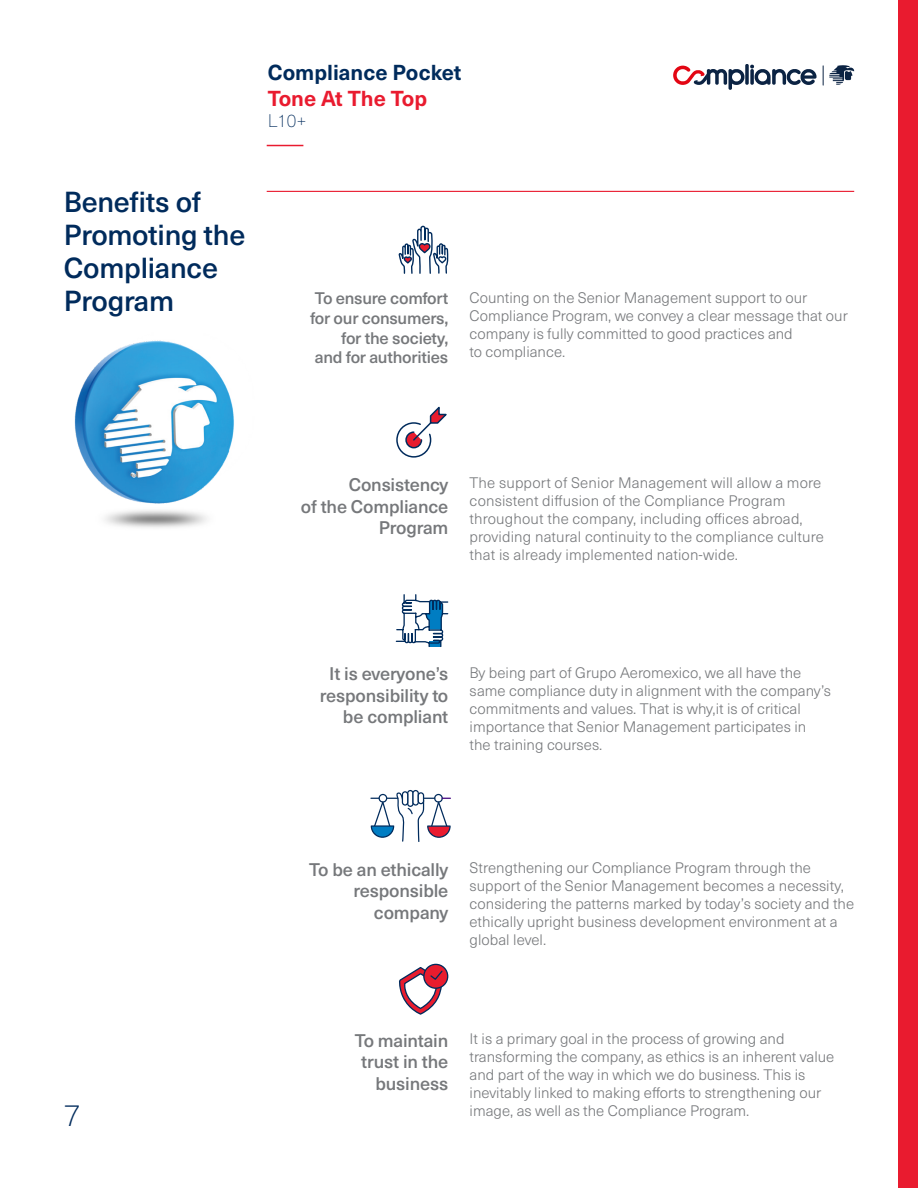
<style>
.page{position:relative;width:918px;height:1188px;background:#fff}
.page>*{position:absolute;margin:0;border:0;box-sizing:border-box;transform-origin:0 0}
.t1{font:100 37.5px "Neue Haas Unica Pro";color:#002b5c}
.t2{font:500 28.5px/33px "Neue Haas Unica Pro";letter-spacing:-.01em;color:#002b5c}
.t3{font:700 21.3px "Neue Haas Unica Pro";color:#002b5c}
.t4{font:700 21.3px "Neue Haas Unica Pro";color:#e91b2f}
.t5{font:500 18px/21.6px "Neue Haas Unica Pro";letter-spacing:-.01em;color:#76787b;text-align:right}
.t6{font:100 18px "Neue Haas Unica Pro";color:#002b5c}
.t7{font:500 16.5px "Neue Haas Unica Pro";letter-spacing:-.015em;color:#76787b}
.t8{font:300 15px/18px "Neue Haas Unica Pro";color:#76787b}
</style>
<div class="page">
<div style="left:899px;top:0;width:19px;height:1188px;background:#e91b2f"></div>
<hr style="left:267px;top:145px;width:36px;height:1px;background:#e91b2f">
<svg style="left:673px;top:64px;width:144px;height:26px"></svg>
<svg style="left:823px;top:65px;width:31px;height:20px"></svg>
<hr style="left:267px;top:191px;width:587px;height:1px;background:#e91b2f">
<svg style="left:398px;top:225px;width:51px;height:49px"></svg>
<svg style="left:396px;top:406px;width:51px;height:52px"></svg>
<svg style="left:395px;top:594px;width:54px;height:53px"></svg>
<svg style="left:399px;top:963px;width:50px;height:52px"></svg>
<svg style="left:370px;top:790px;width:81px;height:52px"></svg>
<img style="left:74px;top:340px;width:160px;height:164px">
<h3 class="t3" style="left:268px;top:59px;width:195px">Compliance Pocket</h3>
<h3 class="t4" style="left:268px;top:85px;width:161px">Tone At The Top</h3>
<p class="t6" style="left:268px;top:110px;width:40px">L10+</p>
<p class="t2" style="left:64px;top:185px;width:183px">Benefits of<br>Promoting the<br>Compliance<br>Program</p>
<p class="t7" style="left:315px;top:288px;width:135px">To ensure comfort</p>
<p class="t7" style="left:310px;top:308px;width:140px">for our consumers,</p>
<p class="t7" style="left:341px;top:328px;width:109px">for the society,</p>
<p class="t7" style="left:315px;top:348px;width:135px">and for authorities</p>
<p class="t8" style="left:470px;top:289px;width:380px">Counting on the Senior Management support to our Compliance Program, we convey a clear message that our company is fully committed to good practices and<br>to compliance.</p>
<h1 class="t1" style="left:64px;top:1091px;width:18px">7</h1>
<p class="t5" style="left:349px;top:474px;width:101px">Consistency</p>
<p class="t5" style="left:301px;top:496px;width:149px">of the Compliance<br>Program</p>
<p class="t8" style="left:470px;top:474px;width:356px">The support of Senior Management will allow a more consistent diffusion of the Compliance Program throughout the company, including offices abroad, providing natural continuity to the compliance culture that is already implemented nation-wide.</p>
<p class="t5" style="left:320px;top:663px;width:130px;text-align:center">It is everyone’s responsibility to</p>
<p class="t5" style="left:343px;top:706px;width:107px">be compliant</p>
<p class="t8" style="left:470px;top:664px;width:363px">By being part of Grupo Aeromexico, we all have the same compliance duty in alignment with the company’s commitments and values. That is why,it is of critical importance that Senior Management participates in<br>the training courses.</p>
<p class="t5" style="left:309px;top:859px;width:141px">To be an ethically responsible</p>
<p class="t5" style="left:374px;top:902px;width:76px">company</p>
<p class="t8" style="left:470px;top:859px;width:386px">Strengthening our Compliance Program through the support of the Senior Management becomes a necessity, considering the patterns marked by today’s society and the ethically upright business development environment at a global level.</p>
<p class="t5" style="left:355px;top:1030px;width:95px">To maintain</p>
<p class="t5" style="left:361px;top:1052px;width:89px">trust in the</p>
<p class="t5" style="left:376px;top:1073px;width:74px">business</p>
<p class="t8" style="left:470px;top:1030px;width:366px">It is a primary goal in the process of growing and transforming the company, as ethics is an inherent value and part of the way in which we do business. This is inevitably linked to making efforts to strengthening our image, as well as the Compliance Program.</p>
</div>
